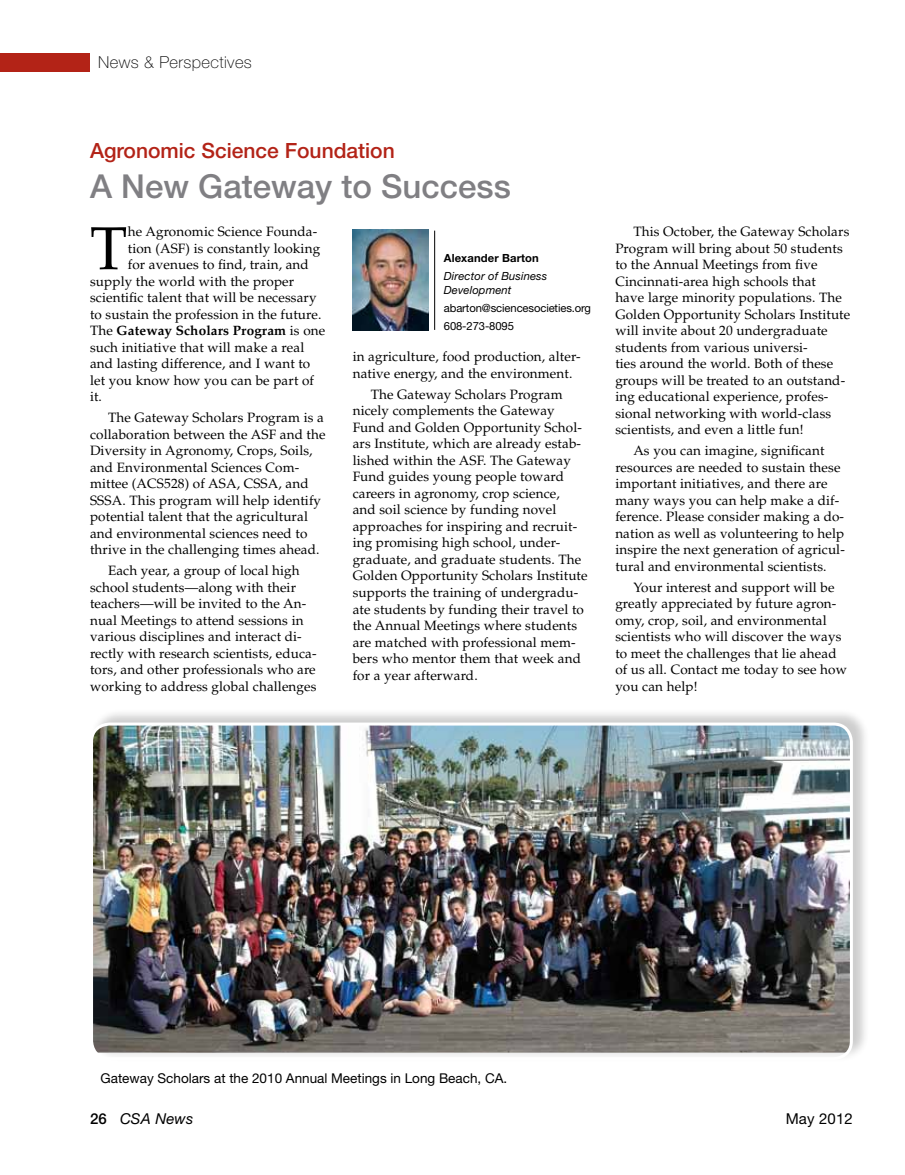
<style>
.page{position:relative;width:905px;height:1175px;background:#fff}
.page>*{position:absolute;margin:0;border:0;box-sizing:border-box;transform-origin:0 0}
.t1{font:60.6px "Palatino";color:#000}
.t2{font:500 33px "Helvetica Neue LT Std";color:#807f83}
.t3{font:500 21px "Helvetica Neue LT Std";color:#b32317}
.t4{font:100 16.5px "Helvetica Neue LT Std";letter-spacing:.025em;color:#000}
.t5{font:italic 15px "Helvetica Neue LT Std";letter-spacing:.01em;color:#000}
.t6{font:15px "Helvetica Neue LT Std";letter-spacing:.01em;color:#000}
.t7{font:13.5px/16.5px "Palatino";letter-spacing:.01em;color:#000}
.t8{font:13.5px "Helvetica Neue LT Std";color:#000}
.t9{font:700 13.5px "Palatino";letter-spacing:.01em;color:#000}
.t10{font:11.25px/18px "Helvetica Neue LT Std";letter-spacing:-.01em;color:#000}
.t11{font:italic 11.25px/13.5px "Helvetica Neue LT Std";letter-spacing:.01em;color:#000}
.t12{font:700 11.25px "Helvetica Neue LT Std";letter-spacing:.01em;color:#000}
.s1{font-weight:400}
.s2{font-weight:500;font-style:normal}
</style>
<div class="page">
<div style="left:0;top:53px;width:89px;height:18px;background:#b32317"></div>
<img style="left:352px;top:230px;width:76px;height:100px">
<hr style="left:434px;top:231px;width:1px;height:99px;background:#000">
<div style="left:90px;top:708px;width:779px;height:354px;background:#000;opacity:.2"></div>
<img style="left:92px;top:724px;width:759px;height:328px">
<div style="left:90px;top:722px;width:762px;height:338px;border:3px solid #fff;border-radius:18px"></div>
<p class="t4" style="left:98px;top:53px;width:155px">News &amp; Perspectives</p>
<h3 class="t3" style="left:90px;top:138px;width:306px">Agronomic Science Foundation</h3>
<h2 class="t2" style="left:90px;top:166px;width:422px">A New Gateway to Success</h2>
<h1 class="t1" style="left:90px;top:213px;width:39px">T</h1>
<p class="t7" style="left:128px;top:223px;width:191px">he Agronomic Science Founda-</p>
<p class="t7" style="left:128px;top:240px;width:194px">tion (ASF) is constantly looking</p>
<p class="t7" style="left:128px;top:256px;width:182px">for avenues to find, train, and</p>
<p class="t7" style="left:90px;top:273px;width:206px">supply the world with the proper</p>
<p class="t7" style="left:90px;top:289px;width:228px">scientific talent that will be necessary</p>
<p class="t7" style="left:90px;top:306px;width:233px">to sustain the profession in the future.</p>
<p class="t9" style="left:90px;top:323px;width:237px"><span class="s1">The</span> Gateway Scholars Program <span class="s1">is one</span></p>
<p class="t7" style="left:90px;top:339px;width:216px">such initiative that will make a real</p>
<p class="t7" style="left:90px;top:355px;width:222px">and lasting difference, and I want to</p>
<p class="t7" style="left:90px;top:372px;width:225px">let you know how you can be part of</p>
<p class="t7" style="left:90px;top:388px;width:13px">it.</p>
<p class="t7" style="left:90px;top:409px;width:237px;text-indent:18px">The Gateway Scholars Program is a collaboration between the ASF and the Diversity in Agronomy, Crops, Soils, and Environmental Sciences Com&shy;mittee (ACS528) of ASA, CSSA, and SSSA. This program will help identify potential talent that the agricultural and environmental sciences need to thrive in the challenging times ahead.</p>
<p class="t7" style="left:90px;top:562px;width:228px;text-indent:18px">Each year, a group of local high school students—along with their teachers—will be invited to the An&shy;nual Meetings to attend sessions in various disciplines and interact di&shy;rectly with research scientists, educa&shy;tors, and other professionals who are working to address global challenges</p>
<p class="t12" style="left:444px;top:251px;width:97px">Alexander Barton</p>
<p class="t11" style="left:444px;top:269px;width:105px">Director of Business<br>Development</p>
<p class="t10" style="left:444px;top:298px;width:149px">abarton@sciencesocieties.org<br>608-273-8095</p>
<p class="t7" style="left:352px;top:349px;width:229px">in agriculture, food production, alter&shy;native energy, and the environment.</p>
<p class="t7" style="left:352px;top:386px;width:236px;text-indent:18px">The Gateway Scholars Program nicely complements the Gateway Fund and Golden Opportunity Schol&shy;ars Institute, which are already estab&shy;lished within the ASF. The Gateway Fund guides young people toward careers in agronomy, crop science,<br>and soil science by funding novel approaches for inspiring and recruit&shy;ing promising high school, under&shy;graduate, and graduate students. The Golden Opportunity Scholars Institute supports the training of undergradu&shy;ate students by funding their travel to the Annual Meetings where students are matched with professional mem&shy;bers who mentor them that week and for a year afterward.</p>
<p class="t7" style="left:615px;top:223px;width:236px;text-indent:18px">This October, the Gateway Scholars Program will bring about 50 students to the Annual Meetings from five Cincinnati-area high schools that<br>have large minority populations. The Golden Opportunity Scholars Institute will invite about 20 undergraduate students from various universi-<br>ties around the world. Both of these groups will be treated to an outstand&shy;ing educational experience, profes&shy;sional networking with world-class scientists, and even a little fun!</p>
<p class="t7" style="left:615px;top:442px;width:231px;text-indent:18px">As you can imagine, significant resources are needed to sustain these important initiatives, and there are many ways you can help make a dif&shy;ference. Please consider making a do&shy;nation as well as volunteering to help inspire the next generation of agricul&shy;tural and environmental scientists.</p>
<p class="t7" style="left:615px;top:579px;width:233px;text-indent:18px">Your interest and support will be greatly appreciated by future agron&shy;omy, crop, soil, and environmental scientists who will discover the ways to meet the challenges that lie ahead of us all. Contact me today to see how you can help!</p>
<p class="t8" style="left:100px;top:1070px;width:408px">Gateway Scholars at the 2010 Annual Meetings in Long Beach, CA.</p>
<p class="t5" style="left:90px;top:1109px;width:105px"><span class="s2">26</span> CSA News</p>
<p class="t6" style="left:785px;top:1109px;width:69px">May 2012</p>
</div>
